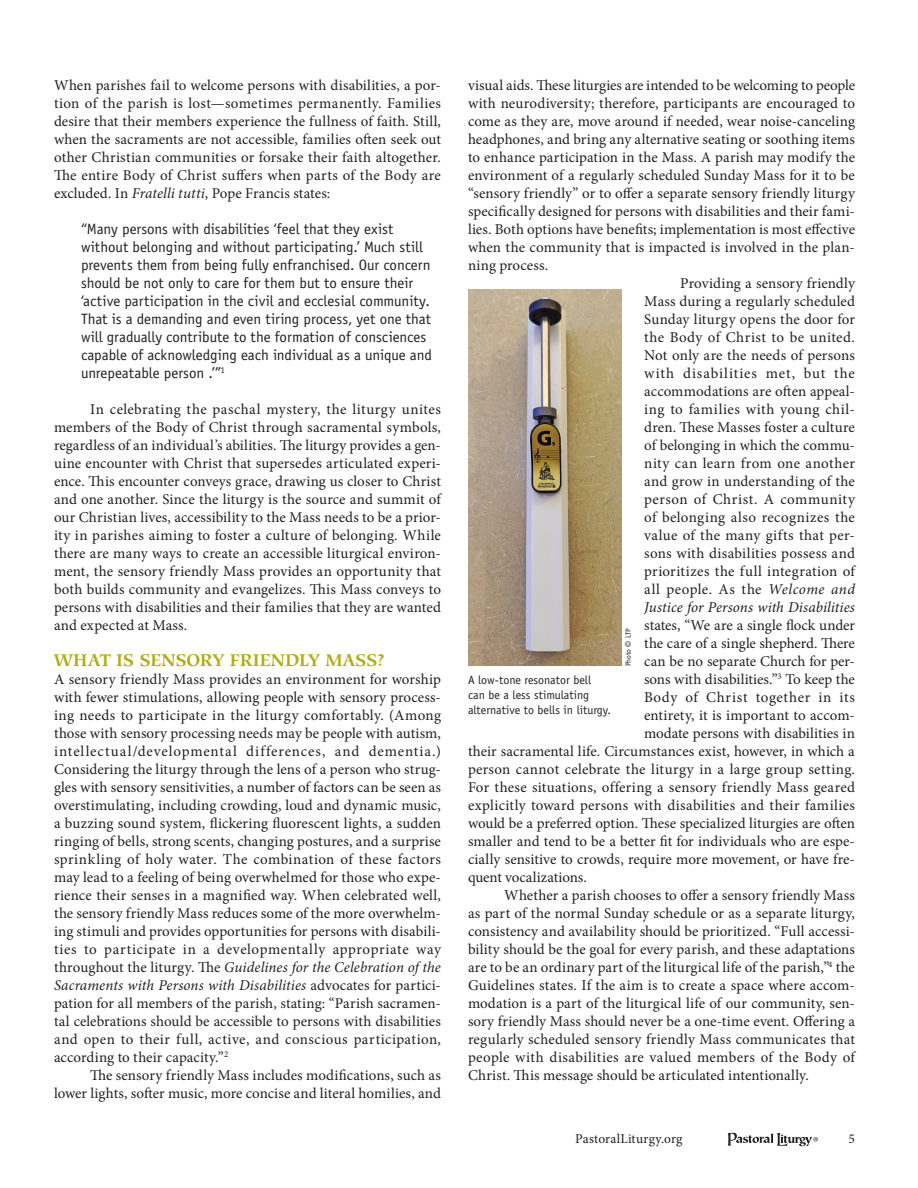
<style>
.page{position:relative;width:918px;height:1188px;background:#fff}
.page>*{position:absolute;margin:0;border:0;box-sizing:border-box;transform-origin:0 0}
.t1{font:700 16.8px "Hiroshige Std";letter-spacing:-.01em;color:#b2ad15}
.t2{font:15px/18px "Minion Pro";letter-spacing:.01em;color:#231f20;text-align:justify}
.t3{font:15px/18px "Officina Sans Std";letter-spacing:-.005em;color:#231f20}
.t4{font:15px "Minion Pro";letter-spacing:.03em;color:#231f20}
.t5{font:italic 15px "Minion Pro";color:#231f20}
.t6{font:15px "Minion Pro";letter-spacing:-.01em;color:#231f20}
.t7{font:15px "Minion Pro";letter-spacing:.04em;color:#231f20}
.t8{font:15px "Minion Pro";letter-spacing:.06em;color:#231f20}
.t9{font:15px "Minion Pro";letter-spacing:.035em;color:#231f20}
.t10{font:15px "Minion Pro";letter-spacing:.045em;color:#231f20}
.t11{font:13.5px "Minion Pro";letter-spacing:.015em;color:#231f20}
.t12{font:12px/15px "Officina Sans Std";color:#231f20}
.t13{font:7.5px "Officina Sans Std";color:#231f20}
.s1{font-style:italic}
.s2{font-family:"ITC Avant Garde Std";font-weight:500}
</style>
<div class="page">
<img style="left:468px;top:290px;width:154px;height:376px">
<svg style="left:728px;top:1133px;width:90px;height:13px"></svg>
<p class="t2" style="left:54px;top:76px;width:389px">When parishes fail to welcome persons with disabilities, a por&shy;tion of the parish is lost—sometimes permanently. Families desire that their members experience the fullness of faith. Still, when the sacraments are not accessible, families often seek out other Christian communities or forsake their faith altogether.<br>The entire Body of Christ suffers when parts of the Body are excluded. In <span class="s1">Fratelli tutti</span>, Pope Francis states:</p>
<p class="t3" style="left:81px;top:220px;width:352px">“Many persons with disabilities ‘feel that they exist without belonging and without participating.’ Much still prevents them from being fully enfranchised. Our concern should be not only to care for them but to ensure their ‘active participation in the civil and ecclesial community.<br>That is a demanding and even tiring process, yet one that will gradually contribute to the formation of consciences capable of acknowledging each individual as a unique and unrepeatable person .’”<sup>1</sup></p>
<p class="t2" style="left:54px;top:400px;width:389px;text-indent:36px">In celebrating the paschal mystery, the liturgy unites members of the Body of Christ through sacramental symbols, regardless of an individual’s abilities. The liturgy provides a gen&shy;uine encounter with Christ that supersedes articulated experi&shy;ence. This encounter conveys grace, drawing us closer to Christ and one another. Since the liturgy is the source and summit of our Christian lives, accessibility to the Mass needs to be a prior&shy;ity in parishes aiming to foster a culture of belonging. While there are many ways to create an accessible liturgical environ&shy;ment, the sensory friendly Mass provides an opportunity that both builds community and evangelizes. This Mass conveys to persons with disabilities and their families that they are wanted and expected at Mass.</p>
<p class="t1" style="left:54px;top:650px;width:332px">WHAT IS SENSORY FRIENDLY MASS?</p>
<p class="t2" style="left:54px;top:670px;width:389px">A sensory friendly Mass provides an environment for worship with fewer stimulations, allowing people with sensory process&shy;ing needs to participate in the liturgy comfortably. (Among those with sensory processing needs may be people with autism, intellectual/developmental differences, and dementia.)<br>Considering the liturgy through the lens of a person who strug&shy;gles with sensory sensitivities, a number of factors can be seen as overstimulating, including crowding, loud and dynamic music, a buzzing sound system, flickering fluorescent lights, a sudden ringing of bells, strong scents, changing postures, and a surprise sprinkling of holy water. The combination of these factors may lead to a feeling of being overwhelmed for those who expe&shy;rience their senses in a magnified way. When celebrated well, the sensory friendly Mass reduces some of the more overwhelm&shy;ing stimuli and provides opportunities for persons with disabili&shy;ties to participate in a developmentally appropriate way throughout the liturgy. The <span class="s1">Guidelines for the Celebration of the Sacraments with Persons with Disabilities</span> advocates for partici&shy;pation for all members of the parish, stating: “Parish sacramen&shy;tal celebrations should be accessible to persons with disabilities and open to their full, active, and conscious participation, according to their capacity.”<sup>2</sup></p>
<p class="t2" style="left:54px;top:1066px;width:389px;text-align:right">The sensory friendly Mass includes modifications, such as lower lights, softer music, more concise and literal homilies, and</p>
<p class="t2" style="left:468px;top:76px;width:389px">visual aids. These liturgies are intended to be welcoming to people</p>
<p class="t2" style="left:468px;top:94px;width:389px">with neurodiversity; therefore, participants are encouraged to</p>
<p class="t2" style="left:468px;top:112px;width:389px">come as they are, move around if needed, wear noise-canceling</p>
<p class="t2" style="left:468px;top:130px;width:388px">headphones, and bring any alternative seating or soothing items</p>
<p class="t2" style="left:468px;top:148px;width:389px">to enhance participation in the Mass. A parish may modify the</p>
<p class="t2" style="left:468px;top:166px;width:388px">environment of a regularly scheduled Sunday Mass for it to be</p>
<p class="t2" style="left:468px;top:184px;width:388px">“sensory friendly” or to offer a separate sensory friendly liturgy</p>
<p class="t2" style="left:468px;top:202px;width:389px">specifically designed for persons with disabilities and their fami-</p>
<p class="t2" style="left:468px;top:220px;width:389px">lies. Both options have benefits; implementation is most effective</p>
<p class="t2" style="left:468px;top:238px;width:389px">when the community that is impacted is involved in the plan-</p>
<p class="t2" style="left:468px;top:256px;width:82px">ning process.</p>
<p class="t2" style="left:680px;top:274px;width:176px">Providing a sensory friendly</p>
<p class="t2" style="left:644px;top:292px;width:212px">Mass during a regularly scheduled</p>
<p class="t2" style="left:644px;top:310px;width:212px">Sunday liturgy opens the door for</p>
<p class="t4" style="left:644px;top:327px;width:212px">the Body of Christ to be united.</p>
<p class="t2" style="left:644px;top:346px;width:212px">Not only are the needs of persons</p>
<p class="t8" style="left:644px;top:363px;width:212px">with disabilities met, but the</p>
<p class="t2" style="left:644px;top:382px;width:212px">accommodations are often appeal-</p>
<p class="t7" style="left:644px;top:399px;width:212px">ing to families with young chil-</p>
<p class="t2" style="left:644px;top:418px;width:212px">dren. These Masses foster a culture</p>
<p class="t2" style="left:644px;top:436px;width:212px">of belonging in which the commu-</p>
<p class="t2" style="left:644px;top:454px;width:212px">nity can learn from one another</p>
<p class="t2" style="left:644px;top:472px;width:212px">and grow in understanding of the</p>
<p class="t9" style="left:644px;top:489px;width:212px">person of Christ. A community</p>
<p class="t4" style="left:644px;top:507px;width:212px">of belonging also recognizes the</p>
<p class="t2" style="left:644px;top:526px;width:212px">value of the many gifts that per-</p>
<p class="t2" style="left:644px;top:544px;width:212px">sons with disabilities possess and</p>
<p class="t4" style="left:644px;top:561px;width:212px">prioritizes the full integration of</p>
<p class="t4" style="left:644px;top:579px;width:212px">all people. As the <span class="s1">Welcome and</span></p>
<p class="t5" style="left:644px;top:597px;width:212px">Justice for Persons with Disabilities</p>
<p class="t2" style="left:644px;top:616px;width:212px">states, “We are a single flock under</p>
<p class="t6" style="left:644px;top:633px;width:212px">the care of a single shepherd. There</p>
<p class="t2" style="left:644px;top:652px;width:212px">can be no separate Church for per-</p>
<p class="t2" style="left:644px;top:670px;width:212px">sons with disabilities.”<sup>3</sup> To keep the</p>
<p class="t10" style="left:644px;top:687px;width:212px">Body of Christ together in its</p>
<p class="t2" style="left:644px;top:706px;width:212px">entirety, it is important to accom-</p>
<p class="t2" style="left:644px;top:724px;width:212px">modate persons with disabilities in</p>
<p class="t2" style="left:468px;top:742px;width:388px">their sacramental life. Circumstances exist, however, in which a</p>
<p class="t2" style="left:468px;top:760px;width:389px">person cannot celebrate the liturgy in a large group setting.</p>
<p class="t2" style="left:468px;top:778px;width:389px">For these situations, offering a sensory friendly Mass geared</p>
<p class="t2" style="left:468px;top:796px;width:389px">explicitly toward persons with disabilities and their families</p>
<p class="t2" style="left:468px;top:814px;width:388px">would be a preferred option. These specialized liturgies are often</p>
<p class="t2" style="left:468px;top:832px;width:389px">smaller and tend to be a better fit for individuals who are espe-</p>
<p class="t2" style="left:468px;top:850px;width:389px">cially sensitive to crowds, require more movement, or have fre-</p>
<p class="t2" style="left:468px;top:868px;width:120px">quent vocalizations.</p>
<p class="t2" style="left:504px;top:886px;width:352px">Whether a parish chooses to offer a sensory friendly Mass</p>
<p class="t2" style="left:468px;top:904px;width:389px">as part of the normal Sunday schedule or as a separate liturgy,</p>
<p class="t2" style="left:468px;top:922px;width:389px">consistency and availability should be prioritized. “Full accessi-</p>
<p class="t2" style="left:468px;top:940px;width:389px">bility should be the goal for every parish, and these adaptations</p>
<p class="t2" style="left:468px;top:958px;width:389px">are to be an ordinary part of the liturgical life of the parish,”<sup>4</sup> the</p>
<p class="t2" style="left:468px;top:976px;width:389px">Guidelines states. If the aim is to create a space where accom-</p>
<p class="t2" style="left:468px;top:994px;width:389px">modation is a part of the liturgical life of our community, sen-</p>
<p class="t2" style="left:468px;top:1012px;width:388px">sory friendly Mass should never be a one-time event. Offering a</p>
<p class="t2" style="left:468px;top:1030px;width:388px">regularly scheduled sensory friendly Mass communicates that</p>
<p class="t2" style="left:468px;top:1048px;width:388px">people with disabilities are valued members of the Body of</p>
<p class="t2" style="left:468px;top:1066px;width:342px">Christ. This message should be articulated intentionally.</p>
<p class="t13" style="left:624px;top:666px;width:40px;rotate:-90deg">Photo <span class="s2">©</span> LTP</p>
<p class="t12" style="left:468px;top:672px;width:144px">A low-tone resonator bell can be a less stimulating alternative to bells in liturgy.</p>
<p class="t11" style="left:575px;top:1129px;width:109px">PastoralLiturgy.org</p>
<p class="t11" style="left:849px;top:1129px;width:8px">5</p>
</div>
